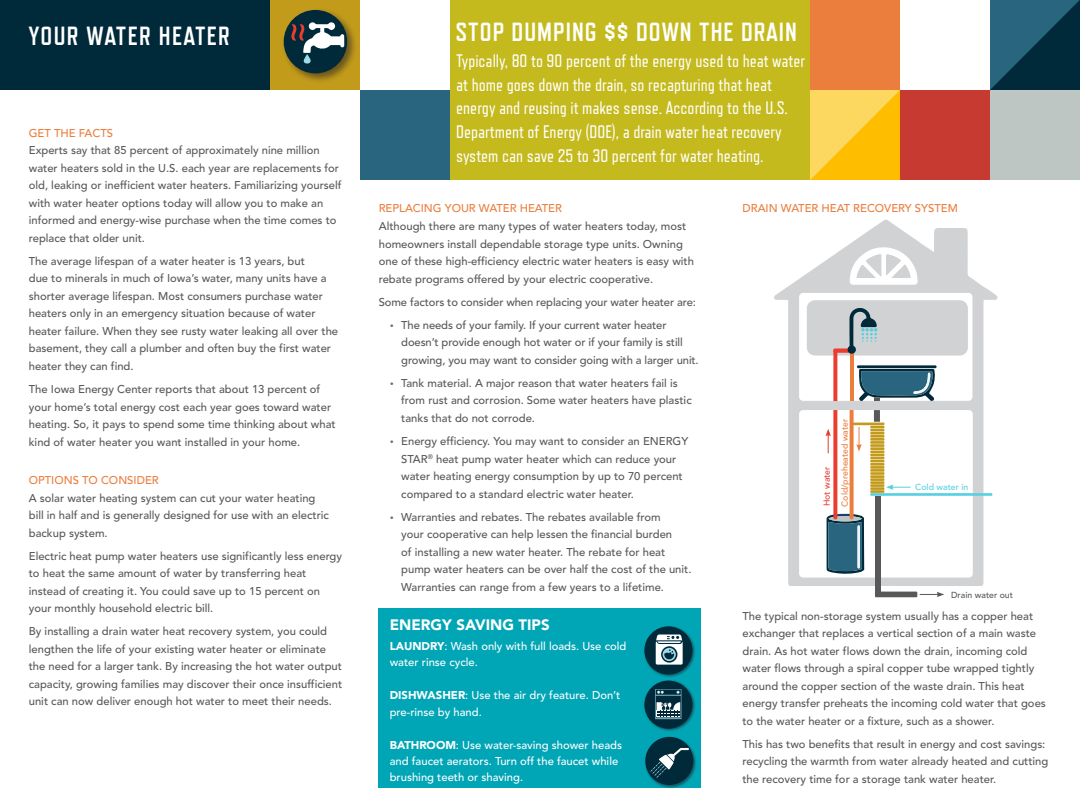
<style>
.page{position:relative;width:1080px;height:810px;background:#fff}
.page>*{position:absolute;margin:0;border:0;box-sizing:border-box;transform-origin:0 0}
.t1{font:700 26.25px "Refrigerator Deluxe";letter-spacing:.04em;color:#fff}
.t2{font:18.12px/23.8px "Refrigerator Deluxe";color:#fff}
.t3{font:900 15px "Avenir LT Std";color:#fff}
.t4{font:500 11.25px/17.5px "Avenir";color:#57585a}
.t5{font:500 11.25px/16.2px "Avenir";color:#fff}
.t6{font:500 11.25px "Avenir";color:#eb7d3d}
.t7{font:500 8.75px "Avenir";color:#eb7d3d}
.t8{font:500 8.75px "Avenir";color:#57585a}
.t9{font:500 8.75px "Avenir";color:#56d0e0}
.t10{font:500 8.75px "Avenir";color:#ea3d2f}
.s1{color:#eb7d3d}
.s2{font-family:"Myriad Pro";font-weight:400;font-size:12.5px;color:#6c6d70}
.s3{font-family:"Avenir LT Std";font-weight:900}
</style>
<div class="page">
<div style="left:990px;top:90px;width:90px;height:90px;background:#bec6c4"></div>
<div style="left:0;top:0;width:315px;height:90px;background:#00293a"></div>
<div style="left:270px;top:0;width:90px;height:90px;background:#c29b1b"></div>
<div style="left:360px;top:90px;width:90px;height:90px;background:#29657e"></div>
<svg style="left:990px;top:0;width:90px;height:90px;background:#14475c"></svg>
<div style="left:450px;top:0;width:360px;height:180px;background:#c4ba1e"></div>
<div style="left:810px;top:0;width:90px;height:90px;background:#eb7d3d"></div>
<div style="left:900px;top:90px;width:90px;height:90px;background:#c73a32"></div>
<div style="left:282px;top:8px;width:76px;height:76px;background:#231f20;opacity:.55"></div>
<div style="left:284px;top:10px;width:63px;height:63px;background:#00293a;border-radius:50%"></div>
<svg style="left:291px;top:22px;width:53px;height:42px"></svg>
<svg style="left:810px;top:90px;width:90px;height:90px;background:#fdca31"></svg>
<div style="left:379px;top:608px;width:322px;height:180px;background:#00a5b6"></div>
<svg style="left:774px;top:219px;width:224px;height:367px"></svg>
<svg style="left:850px;top:247px;width:68px;height:38px"></svg>
<div style="left:799px;top:293px;width:173px;height:108px;background:#fff;border-radius:4px"></div>
<div style="left:807px;top:300px;width:161px;height:56px;background:#d1d2d4;border-radius:8px"></div>
<div style="left:799px;top:410px;width:174px;height:168px;background:#fff;border-radius:4px"></div>
<svg style="left:833px;top:308px;width:104px;height:93px"></svg>
<div style="left:848px;top:345px;width:8px;height:9px;background:#00293a;border-radius:50%"></div>
<hr style="left:853px;top:423px;width:31px;height:2px;background:#c29b1b">
<svg style="left:870px;top:410px;width:14px;height:21px"></svg>
<hr style="left:870px;top:432px;width:14px;height:3px;background:#c29b1b">
<hr style="left:870px;top:435px;width:14px;height:3px;background:#c29b1b">
<hr style="left:870px;top:438px;width:14px;height:3px;background:#c29b1b">
<hr style="left:870px;top:441px;width:14px;height:3px;background:#c29b1b">
<hr style="left:870px;top:444px;width:14px;height:3px;background:#c29b1b">
<hr style="left:870px;top:447px;width:14px;height:3px;background:#c29b1b">
<svg style="left:870px;top:451px;width:14px;height:11px"></svg>
<hr style="left:870px;top:463px;width:14px;height:3px;background:#c29b1b">
<hr style="left:870px;top:466px;width:14px;height:3px;background:#c29b1b">
<hr style="left:870px;top:469px;width:14px;height:3px;background:#c29b1b">
<hr style="left:870px;top:472px;width:14px;height:3px;background:#c29b1b">
<hr style="left:870px;top:475px;width:14px;height:3px;background:#c29b1b">
<hr style="left:870px;top:478px;width:14px;height:3px;background:#c29b1b">
<hr style="left:870px;top:481px;width:14px;height:3px;background:#c29b1b">
<hr style="left:870px;top:484px;width:14px;height:3px;background:#c29b1b">
<hr style="left:870px;top:487px;width:14px;height:3px;background:#c29b1b">
<hr style="left:870px;top:490px;width:14px;height:3px;background:#c29b1b">
<hr style="left:870px;top:493px;width:122px;height:3px;background:#56d0e0">
<div style="left:875px;top:496px;width:6px;height:99px;background:#57585a"></div>
<div style="left:875px;top:592px;width:42px;height:5px;background:#57585a"></div>
<svg style="left:886px;top:484px;width:25px;height:6px"></svg>
<svg style="left:825px;top:410px;width:39px;height:164px"></svg>
<svg style="left:920px;top:592px;width:24px;height:5px"></svg>
<div style="left:644px;top:626px;width:52px;height:52px;background:#231f20;opacity:.55"></div>
<div style="left:644px;top:626px;width:48px;height:48px;background:#00293a;border-radius:50%"></div>
<svg style="left:656px;top:635px;width:27px;height:30px"></svg>
<div style="left:644px;top:680px;width:52px;height:52px;background:#231f20;opacity:.55"></div>
<div style="left:644px;top:681px;width:48px;height:48px;background:#00293a;border-radius:50%"></div>
<svg style="left:655px;top:689px;width:26px;height:30px"></svg>
<div style="left:645px;top:736px;width:52px;height:53px;background:#231f20;opacity:.55"></div>
<div style="left:645px;top:737px;width:48px;height:48px;background:#00293a;border-radius:50%"></div>
<svg style="left:650px;top:748px;width:39px;height:30px"></svg>
<p class="t1" style="left:29px;top:20px;width:203px">YOUR WATER HEATER</p>
<p class="t4" style="left:29px;top:124px;width:314px"><span class="s1">GET THE FACTS<br></span>Experts say that 85 percent of approximately nine million water heaters sold in the U.S. each year are replacements for old, leaking or inefficient water heaters. Familiarizing yourself with water heater options today will allow you to make an informed and energy-wise purchase when the time comes to replace that older unit.</p>
<p class="t4" style="left:29px;top:253px;width:311px">The average lifespan of a water heater is 13 years, but<br>due to minerals in much of Iowa’s water, many units have a shorter average lifespan. Most consumers purchase water heaters only in an emergency situation because of water heater failure. When they see rusty water leaking all over the basement, they call a plumber and often buy the first water heater they can find.</p>
<p class="t4" style="left:29px;top:381px;width:308px">The Iowa Energy Center reports that about 13 percent of your home’s total energy cost each year goes toward water heating. So, it pays to spend some time thinking about what kind of water heater you want installed in your home.</p>
<p class="t4" style="left:29px;top:472px;width:302px"><span class="s1">OPTIONS TO CONSIDER<br></span>A solar water heating system can cut your water heating bill in half and is generally designed for use with an electric backup system.</p>
<p class="t4" style="left:29px;top:547px;width:315px">Electric heat pump water heaters use significantly less energy to heat the same amount of water by transferring heat instead of creating it. You could save up to 15 percent on your monthly household electric bill.</p>
<p class="t4" style="left:29px;top:623px;width:315px">By installing a drain water heat recovery system, you could lengthen the life of your existing water heater or eliminate the need for a larger tank. By increasing the hot water output capacity, growing families may discover their once insufficient unit can now deliver enough hot water to meet their needs.</p>
<p class="t1" style="left:455px;top:17px;width:343px">STOP DUMPING $$ DOWN THE DRAIN</p>
<p class="t2" style="left:456px;top:49px;width:350px">Typically, 80 to 90 percent of the energy used to heat water at home goes down the drain, so recapturing that heat energy and reusing it makes sense. According to the U.S.<br>Department of Energy (DOE), a drain water heat recovery system can save 25 to 30 percent for water heating.</p>
<p class="t6" style="left:379px;top:201px;width:185px">REPLACING YOUR WATER HEATER</p>
<p class="t6" style="left:742px;top:202px;width:217px">DRAIN WATER HEAT RECOVERY SYSTEM</p>
<p class="t4" style="left:379px;top:218px;width:317px">Although there are many types of water heaters today, most homeowners install dependable storage type units. Owning one of these high-efficiency electric water heaters is easy with rebate programs offered by your electric cooperative.</p>
<p class="t4" style="left:379px;top:293px;width:319px">Some factors to consider when replacing your water heater are:</p>
<p class="t4" style="left:401px;top:316px;width:299px;text-indent:-11px"><span class="s2">•</span> The needs of your family. If your current water heater doesn’t provide enough hot water or if your family is still growing, you may want to consider going with a larger unit.</p>
<p class="t4" style="left:401px;top:375px;width:292px;text-indent:-11px"><span class="s2">•</span> Tank material. A major reason that water heaters fail is from rust and corrosion. Some water heaters have plastic tanks that do not corrode.</p>
<p class="t4" style="left:401px;top:433px;width:288px;text-indent:-11px"><span class="s2">•</span> Energy efficiency. You may want to consider an ENERGY STAR<sup>®</sup> heat pump water heater which can reduce your water heating energy consumption by up to 70 percent compared to a standard electric water heater.</p>
<p class="t4" style="left:401px;top:508px;width:292px;text-indent:-11px"><span class="s2">•</span> Warranties and rebates. The rebates available from<br>your cooperative can help lessen the financial burden<br>of installing a new water heater. The rebate for heat pump water heaters can be over half the cost of the unit.<br>Warranties can range from a few years to a lifetime.</p>
<p class="t3" style="left:390px;top:615px;width:161px">ENERGY SAVING TIPS</p>
<p class="t5" style="left:390px;top:638px;width:238px"><span class="s3">LAUNDRY</span>: Wash only with full loads. Use cold water rinse cycle.</p>
<p class="t5" style="left:390px;top:688px;width:232px"><span class="s3">DISHWASHER</span>: Use the air dry feature. Don’t pre-rinse by hand.</p>
<p class="t5" style="left:390px;top:737px;width:234px"><span class="s3">BATHROOM</span>: Use water-saving shower heads and faucet aerators. Turn off the faucet while brushing teeth or shaving.</p>
<p class="t10" style="left:822px;top:506px;width:41px;rotate:-90deg">Hot water</p>
<p class="t7" style="left:840px;top:507px;width:90px;rotate:-90deg">Cold/preheated water</p>
<p class="t9" style="left:915px;top:482px;width:55px">Cold water in</p>
<p class="t8" style="left:951px;top:590px;width:63px">Drain water out</p>
<p class="t4" style="left:742px;top:607px;width:305px">The typical non-storage system usually has a copper heat exchanger that replaces a vertical section of a main waste drain. As hot water flows down the drain, incoming cold water flows through a spiral copper tube wrapped tightly around the copper section of the waste drain. This heat energy transfer preheats the incoming cold water that goes to the water heater or a fixture, such as a shower.</p>
<p class="t4" style="left:742px;top:736px;width:307px">This has two benefits that result in energy and cost savings: recycling the warmth from water already heated and cutting the recovery time for a storage tank water heater.</p>
</div>
